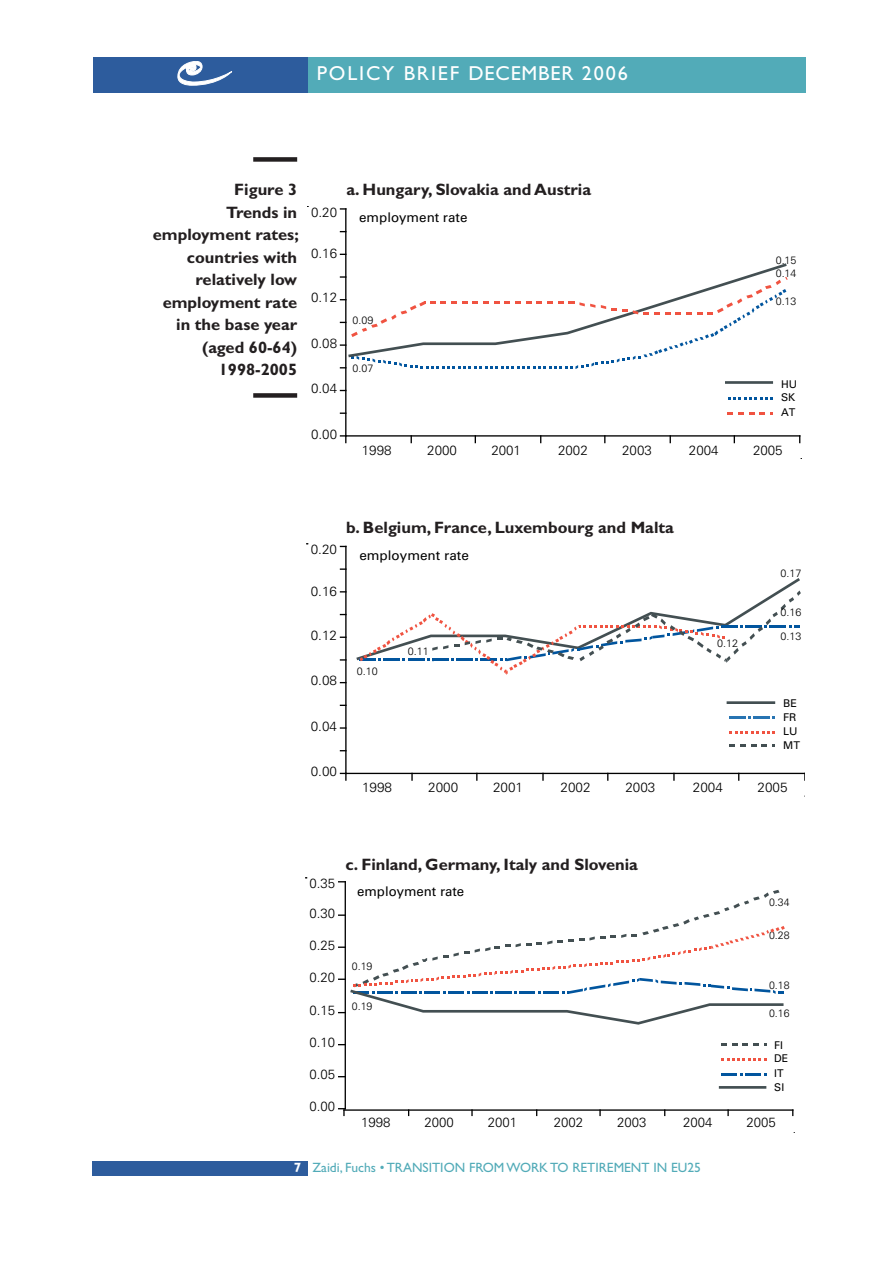
<style>
.page{position:relative;width:893px;height:1263px;background:#fff}
.page>*{position:absolute;margin:0;border:0;box-sizing:border-box;transform-origin:0 0}
.t1{font:20.25px "Gill Sans";letter-spacing:.09em;color:#fff}
.t2{font:700 16.5px/22.5px "Gill Sans";color:#231f20;text-align:right}
.t3{font:13.5px "Gill Sans";color:#52abb8}
.t4{font:700 13.5px "Gill Sans";color:#fff}
.t5{font:300 13.35px "Univers LT Std";color:#000}
.t6{font:13.35px "Univers LT Std";color:#000}
.t7{font:300 10.65px "Univers LT Std";color:#000}
.t8{font:10.65px/13.4px "Univers LT Std";color:#000}
</style>
<div class="page">
<div style="left:308px;top:57px;width:498px;height:35px;background:#52abb8"></div>
<div style="left:94px;top:57px;width:214px;height:35px;background:#2d5c9d"></div>
<svg style="left:178px;top:61px;width:54px;height:24px"></svg>
<div style="left:92px;top:1161px;width:216px;height:14px;background:#2d5c9d"></div>
<div style="left:253px;top:157px;width:44px;height:5px;background:#231f20"></div>
<div style="left:253px;top:393px;width:44px;height:5px;background:#231f20"></div>
<hr style="left:346px;top:435px;width:454px;height:2px;background:#000">
<svg style="left:340px;top:435px;width:6px;height:8px"></svg>
<hr style="left:345px;top:209px;width:1px;height:227px;background:#000">
<hr style="left:726px;top:381px;width:46px;height:3px;background:#434f52">
<svg style="left:728px;top:397px;width:45px;height:3px"></svg>
<svg style="left:340px;top:262px;width:448px;height:107px"></svg>
<svg style="left:728px;top:412px;width:26px;height:2px"></svg>
<svg style="left:760px;top:412px;width:13px;height:2px"></svg>
<svg style="left:411px;top:774px;width:2px;height:6px"></svg>
<svg style="left:542px;top:774px;width:2px;height:6px"></svg>
<svg style="left:673px;top:774px;width:2px;height:6px"></svg>
<hr style="left:346px;top:773px;width:459px;height:1px;background:#000">
<svg style="left:340px;top:773px;width:7px;height:7px"></svg>
<hr style="left:345px;top:546px;width:2px;height:227px;background:#000">
<hr style="left:728px;top:701px;width:46px;height:3px;background:#434f52">
<hr style="left:729px;top:716px;width:16px;height:3px;background:#2874b2">
<hr style="left:754px;top:716px;width:16px;height:3px;background:#2874b2">
<svg style="left:729px;top:731px;width:46px;height:2px"></svg>
<svg style="left:729px;top:744px;width:16px;height:3px"></svg>
<svg style="left:751px;top:744px;width:5px;height:3px"></svg>
<svg style="left:762px;top:744px;width:13px;height:3px"></svg>
<svg style="left:356px;top:578px;width:445px;height:97px"></svg>
<hr style="left:344px;top:1109px;width:449px;height:2px;background:#000">
<svg style="left:721px;top:1043px;width:16px;height:3px"></svg>
<svg style="left:743px;top:1043px;width:15px;height:3px"></svg>
<svg style="left:721px;top:1058px;width:45px;height:3px"></svg>
<svg style="left:721px;top:1073px;width:45px;height:2px"></svg>
<svg style="left:339px;top:1108px;width:6px;height:7px"></svg>
<hr style="left:345px;top:882px;width:1px;height:227px;background:#000">
<hr style="left:720px;top:1086px;width:45px;height:3px;background:#434f52">
<svg style="left:339px;top:890px;width:446px;height:136px"></svg>
<p class="t1" style="left:317px;top:62px;width:313px">POLICY BRIEF DECEMBER 2006</p>
<p class="t2" style="left:153px;top:178px;width:147px">Figure 3<br>Trends in employment rates; countries with relatively low employment rate in the base year (aged 60-64)<br>1998-2005</p>
<p class="t2" style="left:346px;top:178px;width:246px">a. Hungary, Slovakia and Austria</p>
<p class="t5" style="left:311px;top:204px;width:27px">0.20</p>
<p class="t6" style="left:359px;top:210px;width:110px">employment rate</p>
<p class="t5" style="left:311px;top:246px;width:27px">0.16</p>
<p class="t5" style="left:311px;top:290px;width:27px">0.12</p>
<p class="t7" style="left:352px;top:313px;width:22px">0.09</p>
<p class="t5" style="left:311px;top:335px;width:27px">0.08</p>
<p class="t7" style="left:352px;top:362px;width:22px">0.07</p>
<p class="t5" style="left:311px;top:380px;width:27px">0.04</p>
<p class="t5" style="left:311px;top:426px;width:27px">0.00</p>
<p class="t7" style="left:776px;top:253px;width:22px">0.15</p>
<p class="t7" style="left:776px;top:295px;width:22px">0.13</p>
<p class="t7" style="left:776px;top:267px;width:22px">0.14</p>
<p class="t8" style="left:781px;top:377px;width:18px">HU<br>SK</p>
<p class="t8" style="left:781px;top:405px;width:16px">AT</p>
<p class="t5" style="left:362px;top:442px;width:31px">1998</p>
<p class="t5" style="left:427px;top:442px;width:31px">2000</p>
<p class="t5" style="left:491px;top:442px;width:31px">2001</p>
<p class="t5" style="left:558px;top:442px;width:31px">2002</p>
<p class="t5" style="left:622px;top:442px;width:31px">2003</p>
<p class="t5" style="left:689px;top:442px;width:31px">2004</p>
<p class="t5" style="left:753px;top:442px;width:31px">2005</p>
<p class="t5" style="left:311px;top:542px;width:28px">0.20</p>
<p class="t5" style="left:311px;top:583px;width:28px">0.16</p>
<p class="t5" style="left:311px;top:627px;width:28px">0.12</p>
<p class="t5" style="left:311px;top:672px;width:28px">0.08</p>
<p class="t5" style="left:311px;top:718px;width:28px">0.04</p>
<p class="t5" style="left:311px;top:763px;width:28px">0.00</p>
<p class="t2" style="left:346px;top:516px;width:329px">b. Belgium, France, Luxembourg and Malta</p>
<p class="t6" style="left:359px;top:547px;width:111px">employment rate</p>
<p class="t7" style="left:357px;top:664px;width:23px">0.10</p>
<p class="t7" style="left:408px;top:644px;width:23px">0.11</p>
<p class="t7" style="left:717px;top:636px;width:23px">0.12</p>
<p class="t7" style="left:781px;top:567px;width:23px">0.17</p>
<p class="t7" style="left:781px;top:606px;width:23px">0.16</p>
<p class="t7" style="left:781px;top:630px;width:23px">0.13</p>
<p class="t8" style="left:783px;top:696px;width:15px;line-height:14.7px">BE<br>FR</p>
<p class="t8" style="left:783px;top:724px;width:18px;line-height:14.7px">LU<br>MT</p>
<p class="t5" style="left:362px;top:779px;width:32px">1998</p>
<p class="t5" style="left:428px;top:779px;width:32px">2000</p>
<p class="t5" style="left:493px;top:779px;width:32px">2001</p>
<p class="t5" style="left:560px;top:779px;width:32px">2002</p>
<p class="t5" style="left:625px;top:779px;width:32px">2003</p>
<p class="t5" style="left:693px;top:779px;width:32px">2004</p>
<p class="t5" style="left:758px;top:779px;width:32px">2005</p>
<p class="t5" style="left:310px;top:876px;width:27px">0.35</p>
<p class="t5" style="left:310px;top:905px;width:27px">0.30</p>
<p class="t5" style="left:310px;top:937px;width:27px">0.25</p>
<p class="t5" style="left:310px;top:969px;width:27px">0.20</p>
<p class="t5" style="left:310px;top:1002px;width:27px">0.15</p>
<p class="t5" style="left:310px;top:1034px;width:27px">0.10</p>
<p class="t5" style="left:310px;top:1066px;width:27px">0.05</p>
<p class="t5" style="left:310px;top:1098px;width:27px">0.00</p>
<p class="t2" style="left:345px;top:853px;width:294px">c. Finland, Germany, Italy and Slovenia</p>
<p class="t6" style="left:357px;top:884px;width:109px">employment rate</p>
<p class="t7" style="left:352px;top:960px;width:22px">0.19</p>
<p class="t7" style="left:352px;top:1000px;width:22px">0.19</p>
<p class="t7" style="left:769px;top:896px;width:22px">0.34</p>
<p class="t7" style="left:769px;top:929px;width:22px">0.28</p>
<p class="t7" style="left:769px;top:978px;width:22px">0.18</p>
<p class="t7" style="left:769px;top:1006px;width:22px">0.16</p>
<p class="t8" style="left:774px;top:1038px;width:16px">FI<br>DE</p>
<p class="t8" style="left:774px;top:1066px;width:11px">IT</p>
<p class="t8" style="left:774px;top:1081px;width:11px">SI</p>
<p class="t5" style="left:361px;top:1115px;width:31px">1998</p>
<p class="t5" style="left:424px;top:1115px;width:31px">2000</p>
<p class="t5" style="left:488px;top:1115px;width:31px">2001</p>
<p class="t5" style="left:554px;top:1115px;width:31px">2002</p>
<p class="t5" style="left:617px;top:1115px;width:31px">2003</p>
<p class="t5" style="left:683px;top:1115px;width:31px">2004</p>
<p class="t5" style="left:747px;top:1115px;width:31px">2005</p>
<p class="t4" style="left:294px;top:1159px;width:9px">7</p>
<p class="t3" style="left:313px;top:1160px;width:390px">Zaidi, Fuchs • TRANSITION FROM WORK TO RETIREMENT IN EU25</p>
</div>
